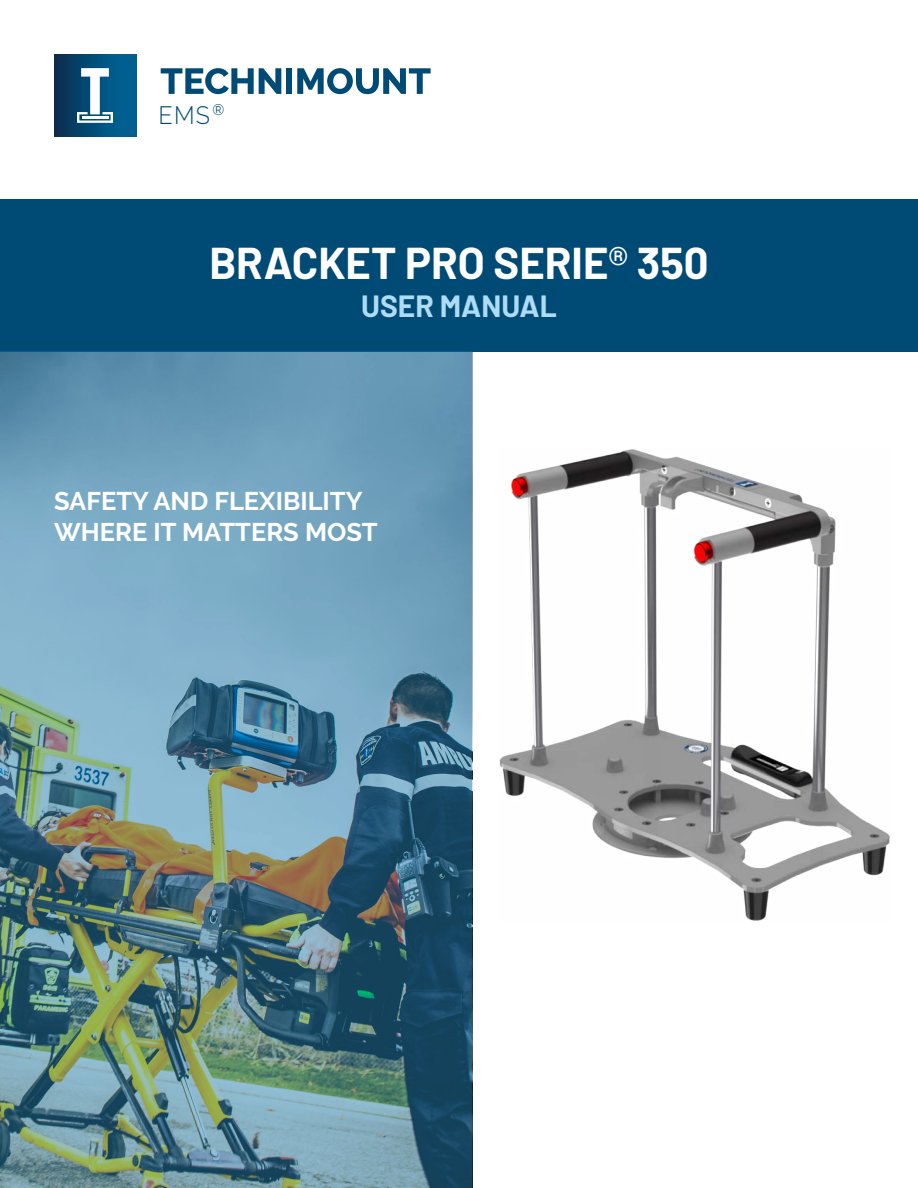
<style>
.page{position:relative;width:918px;height:1188px;background:#fff}
.page>*{position:absolute;margin:0;border:0;box-sizing:border-box;transform-origin:0 0}
.t1{font:700 43.5px "Barlow";color:#fff}
.t2{font:700 30px "Barlow";color:#aedcf6}
.t3{font:700 25.5px/31.5px "Raleway";color:#fff}
.t4{font:300 25.05px "Raleway";color:#004b75;scale:.93 1}
</style>
<div class="page">
<svg style="left:161px;top:68px;width:120px;height:26px"></svg>
<div style="left:286px;top:68px;width:6px;height:26px;background:#004b75"></div>
<svg style="left:297px;top:68px;width:134px;height:26px"></svg>
<div style="left:54px;top:54px;width:82px;height:82px;background:linear-gradient(to right,#083052,#00679c)"></div>
<svg style="left:77px;top:68px;width:36px;height:55px"></svg>
<hr style="left:82px;top:116px;width:26px;height:3px;background:#fff">
<img style="left:500px;top:449px;width:390px;height:472px">
<div style="left:0;top:199px;width:918px;height:153px;background:#004b76"></div>
<img style="left:0;top:351px;width:472px;height:837px">
<p class="t4" style="left:159px;top:100px;width:72px">EMS <sup>®</sup></p>
<h1 class="t1" style="left:209px;top:232px;width:501px">BRACKET PRO SERIE<sup>®</sup> 350</h1>
<p class="t2" style="left:361px;top:284px;width:197px">USER MANUAL</p>
<p class="t3" style="left:54px;top:485px;width:325px">SAFETY AND FLEXIBILITY<br>WHERE IT MATTERS MOST</p>
</div>
